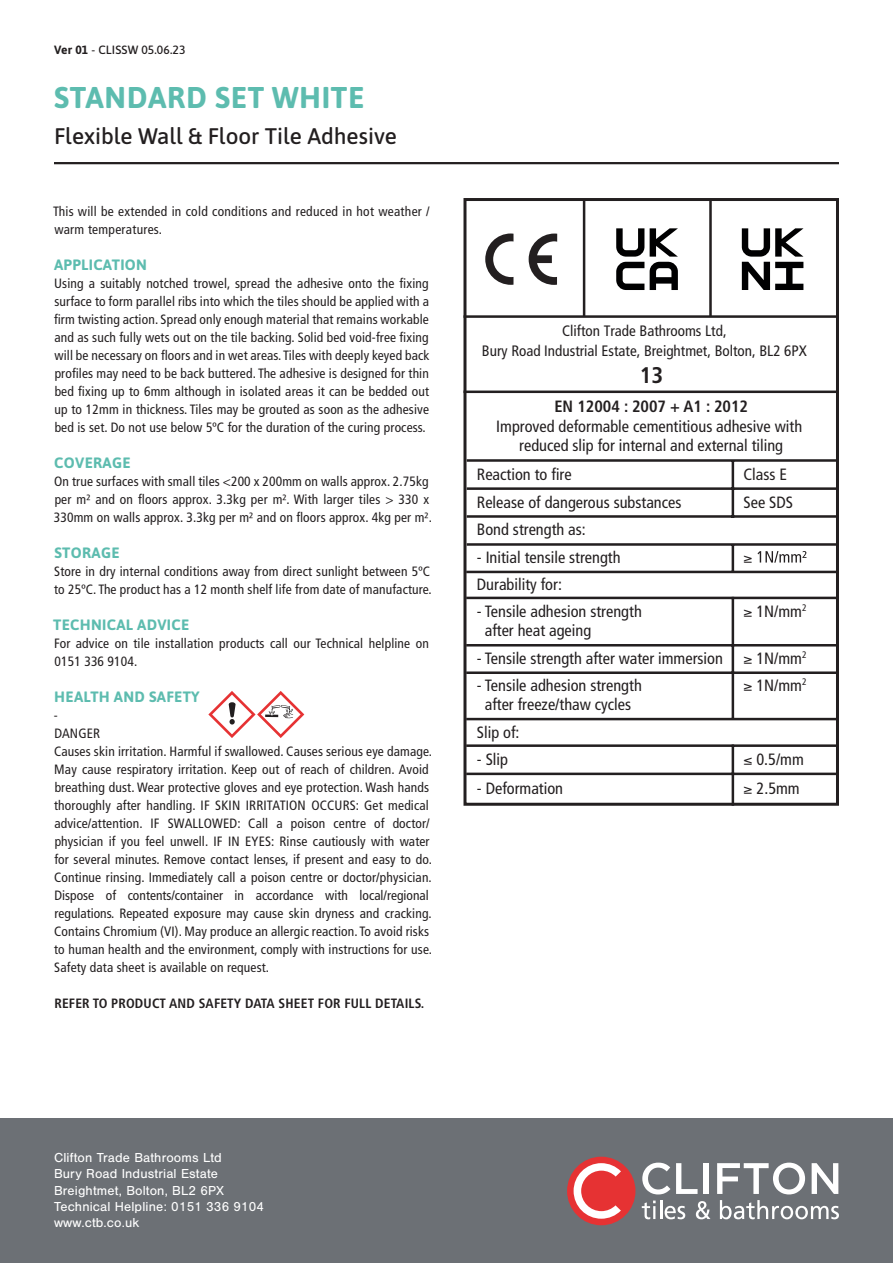
<style>
.page{position:relative;width:893px;height:1263px;background:#fff}
.page>*{position:absolute;margin:0;border:0;box-sizing:border-box;transform-origin:0 0}
.t1{font:700 30px "Asap";letter-spacing:.02em;color:#5dbcaf}
.t2{font:700 condensed 22.65px "Frutiger";color:#231f20}
.t3{font:500 22.5px "Asap";color:#231f20}
.t4{font:condensed 16.35px/19.6px "Frutiger";color:#231f20}
.t5{font:700 condensed 16.35px "Frutiger";color:#231f20}
.t6{font:condensed 15.15px/19.5px "Frutiger";color:#231f20;text-align:center}
.t7{font:700 15px "Asap";letter-spacing:.02em;color:#5dbcaf}
.t8{font:condensed 13.5px/18px "Frutiger";letter-spacing:.01em;color:#231f20}
.t9{font:13.5px/16.2px "Nimbus San";letter-spacing:.01em;color:#fff}
.t10{font:700 condensed 13.5px "Frutiger";letter-spacing:.01em;color:#231f20}
.t11{font:500 12px "Asap";letter-spacing:.01em;color:#231f20}
.s1{font-weight:700}
</style>
<div class="page">
<hr style="left:54px;top:162px;width:785px;height:2px;background:#231f20">
<div style="left:0;top:1119px;width:893px;height:144px;background:#6c7075"></div>
<div style="left:567px;top:1157px;width:68px;height:68px;background:#e63233;border-radius:50%"></div>
<svg style="left:574px;top:1163px;width:47px;height:56px"></svg>
<svg style="left:676px;top:1163px;width:22px;height:31px"></svg>
<div style="left:703px;top:1163px;width:6px;height:31px;background:#fff"></div>
<svg style="left:812px;top:1163px;width:26px;height:31px"></svg>
<svg style="left:642px;top:1162px;width:28px;height:32px"></svg>
<svg style="left:717px;top:1162px;width:88px;height:32px"></svg>
<svg style="left:642px;top:1200px;width:43px;height:19px"></svg>
<svg style="left:696px;top:1201px;width:14px;height:18px"></svg>
<svg style="left:720px;top:1200px;width:119px;height:19px"></svg>
<svg style="left:208px;top:691px;width:96px;height:47px"></svg>
<div style="left:463px;top:198px;width:376px;height:608px;border:3px solid #231f20"></div>
<hr style="left:463px;top:315px;width:375px;height:3px;background:#231f20">
<hr style="left:463px;top:390px;width:375px;height:3px;background:#231f20">
<hr style="left:467px;top:459px;width:372px;height:3px;background:#231f20">
<hr style="left:467px;top:487px;width:372px;height:3px;background:#231f20">
<hr style="left:467px;top:515px;width:372px;height:3px;background:#231f20">
<hr style="left:467px;top:543px;width:372px;height:3px;background:#231f20">
<hr style="left:466px;top:597px;width:372px;height:2px;background:#231f20">
<hr style="left:466px;top:571px;width:372px;height:2px;background:#231f20">
<hr style="left:466px;top:644px;width:372px;height:2px;background:#231f20">
<hr style="left:466px;top:671px;width:372px;height:3px;background:#231f20">
<hr style="left:466px;top:718px;width:372px;height:2px;background:#231f20">
<hr style="left:732px;top:460px;width:2px;height:58px;background:#231f20">
<hr style="left:732px;top:544px;width:2px;height:28px;background:#231f20">
<hr style="left:732px;top:597px;width:2px;height:123px;background:#231f20">
<hr style="left:466px;top:744px;width:372px;height:3px;background:#231f20">
<hr style="left:466px;top:773px;width:372px;height:2px;background:#231f20">
<hr style="left:732px;top:745px;width:2px;height:61px;background:#231f20">
<hr style="left:583px;top:199px;width:2px;height:117px;background:#231f20">
<hr style="left:709px;top:199px;width:3px;height:117px;background:#231f20">
<svg style="left:529px;top:234px;width:28px;height:51px"></svg>
<svg style="left:485px;top:233px;width:28px;height:52px"></svg>
<svg style="left:742px;top:228px;width:61px;height:62px"></svg>
<svg style="left:650px;top:228px;width:28px;height:62px"></svg>
<svg style="left:616px;top:228px;width:28px;height:62px"></svg>
<svg style="left:757px;top:551px;width:49px;height:12px"></svg>
<p class="t11" style="left:54px;top:41px;width:133px"><span class="s1">Ver 01</span> - CLISSW 05.06.23</p>
<h1 class="t1" style="left:54px;top:76px;width:312px">STANDARD SET WHITE</h1>
<h3 class="t3" style="left:54px;top:120px;width:345px">Flexible Wall &amp; Floor Tile Adhesive</h3>
<p class="t8" style="left:53px;top:202px;width:378px">This will be extended in cold conditions and reduced in hot weather / warm temperatures.</p>
<p class="t7" style="left:54px;top:254px;width:94px">APPLICATION</p>
<p class="t8" style="left:54px;top:274px;width:377px;text-align:justify">Using a suitably notched trowel, spread the adhesive onto the fixing surface to form parallel ribs into which the tiles should be applied with a firm twisting action. Spread only enough material that remains workable and as such fully wets out on the tile backing. Solid bed void-free fixing will be necessary on floors and in wet areas. Tiles with deeply keyed back profiles may need to be back buttered. The adhesive is designed for thin bed fixing up to 6mm although in isolated areas it can be bedded out up to 12mm in thickness. Tiles may be grouted as soon as the adhesive bed is set. Do not use below 5ºC for the duration of the curing process.</p>
<p class="t7" style="left:54px;top:452px;width:78px">COVERAGE</p>
<p class="t8" style="left:54px;top:472px;width:379px">On true surfaces with small tiles &lt;200 x 200mm on walls approx. 2.75kg per m² and on floors approx. 3.3kg per m². With larger tiles &gt; 330 x<br>330mm on walls approx. 3.3kg per m² and on floors approx. 4kg per m².</p>
<p class="t7" style="left:54px;top:542px;width:67px">STORAGE</p>
<p class="t8" style="left:54px;top:562px;width:379px">Store in dry internal conditions away from direct sunlight between 5ºC to 25ºC. The product has a 12 month shelf life from date of manufacture.</p>
<p class="t7" style="left:53px;top:614px;width:138px">TECHNICAL ADVICE</p>
<p class="t8" style="left:54px;top:634px;width:376px">For advice on tile installation products call our Technical helpline on<br>0151 336 9104.</p>
<p class="t7" style="left:54px;top:686px;width:147px">HEALTH AND SAFETY</p>
<p class="t8" style="left:54px;top:706px;width:380px">-<br>DANGER<br>Causes skin irritation. Harmful if swallowed. Causes serious eye damage.<br>May cause respiratory irritation. Keep out of reach of children. Avoid breathing dust. Wear protective gloves and eye protection. Wash hands thoroughly after handling. IF SKIN IRRITATION OCCURS: Get medical advice/attention. IF SWALLOWED: Call a poison centre of doctor/ physician if you feel unwell. IF IN EYES: Rinse cautiously with water for several minutes. Remove contact lenses, if present and easy to do.<br>Continue rinsing. Immediately call a poison centre or doctor/physician.<br>Dispose of contents/container in accordance with local/regional regulations. Repeated exposure may cause skin dryness and cracking.<br>Contains Chromium (VI). May produce an allergic reaction. To avoid risks to human health and the environment, comply with instructions for use.<br>Safety data sheet is available on request.</p>
<p class="t10" style="left:54px;top:995px;width:371px">REFER TO PRODUCT AND SAFETY DATA SHEET FOR FULL DETAILS.</p>
<p class="t6" style="left:482px;top:322px;width:326px">Clifton Trade Bathrooms Ltd,<br>Bury Road Industrial Estate, Breightmet, Bolton, BL2 6PX</p>
<h2 class="t2" style="left:640px;top:362px;width:25px">13</h2>
<p class="t5" style="left:554px;top:397px;width:195px">EN 12004 : 2007 + A1 : 2012</p>
<p class="t4" style="left:496px;top:416px;width:307px;text-align:center">Improved deformable cementitious adhesive with reduced slip for internal and external tiling</p>
<p class="t4" style="left:477px;top:464px;width:96px">Reaction to fire</p>
<p class="t4" style="left:743px;top:464px;width:45px">Class E</p>
<p class="t4" style="left:477px;top:493px;width:206px">Release of dangerous substances</p>
<p class="t4" style="left:743px;top:493px;width:51px">See SDS</p>
<p class="t4" style="left:477px;top:520px;width:110px">Bond strength as:</p>
<p class="t4" style="left:477px;top:547px;width:145px">- Initial tensile strength</p>
<p class="t4" style="left:477px;top:574px;width:87px">Durability for:</p>
<p class="t4" style="left:477px;top:601px;width:166px">- Tensile adhesion strength</p>
<p class="t4" style="left:743px;top:601px;width:65px">≥ 1N/mm<sup>2</sup></p>
<p class="t4" style="left:485px;top:621px;width:108px">after heat ageing</p>
<p class="t4" style="left:477px;top:648px;width:248px">- Tensile strength after water immersion</p>
<p class="t4" style="left:743px;top:648px;width:65px">≥ 1N/mm<sup>2</sup></p>
<p class="t4" style="left:477px;top:675px;width:166px">- Tensile adhesion strength</p>
<p class="t4" style="left:743px;top:675px;width:65px">≥ 1N/mm<sup>2</sup></p>
<p class="t4" style="left:477px;top:691px;width:156px;line-height:27.2px;text-indent:8px">after freeze/thaw cycles<br>Slip of:</p>
<p class="t4" style="left:477px;top:749px;width:33px">- Slip</p>
<p class="t4" style="left:477px;top:779px;width:88px">- Deformation</p>
<p class="t4" style="left:743px;top:744px;width:62px;line-height:29.4px">≤ 0.5/mm ≥ 2.5mm</p>
<p class="t9" style="left:54px;top:1150px;width:212px">Clifton Trade Bathrooms Ltd<br>Bury Road Industrial Estate<br>Breightmet, Bolton, BL2 6PX<br>Technical Helpline: 0151 336 9104 www.ctb.co.uk</p>
</div>
